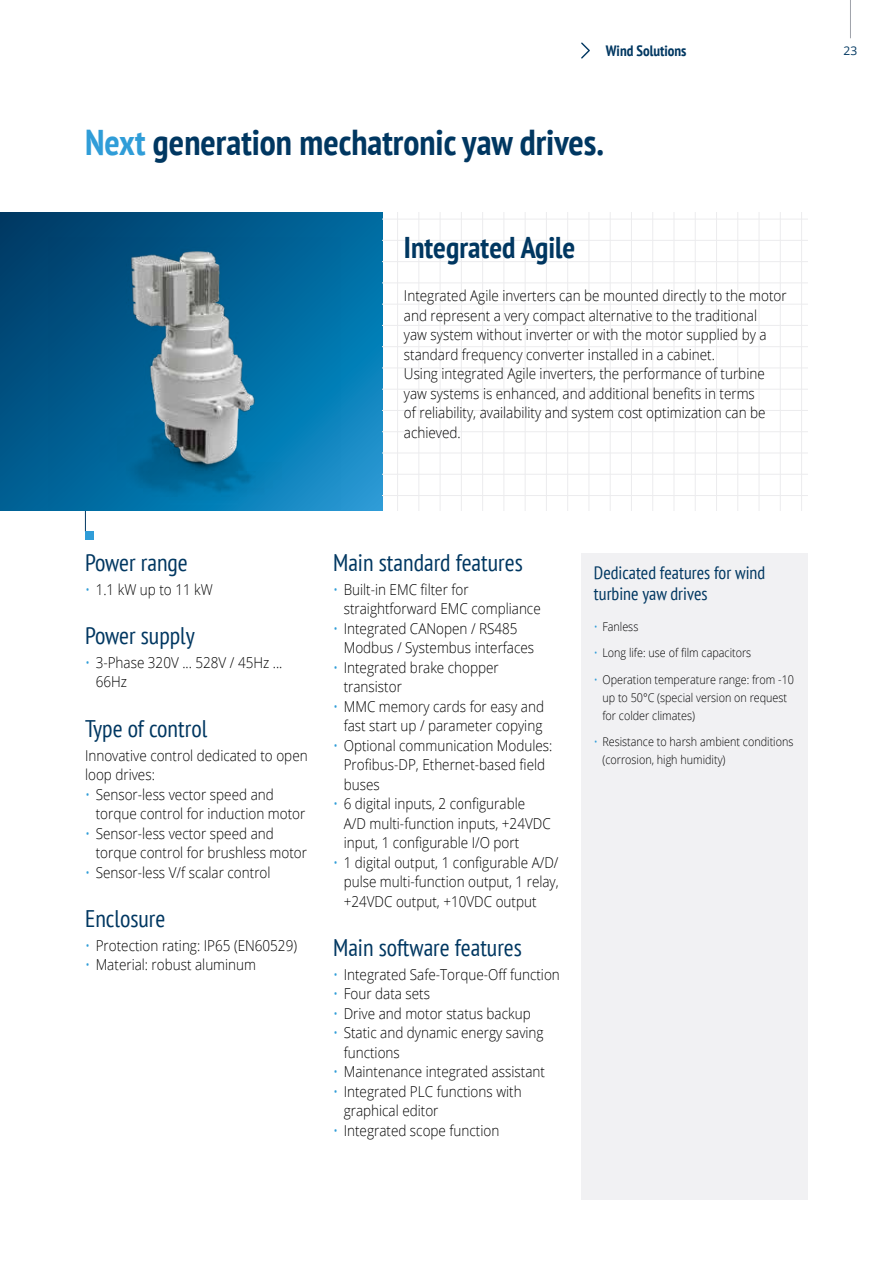
<style>
.page{position:relative;width:893px;height:1263px;background:#fff}
.page>*{position:absolute;margin:0;border:0;box-sizing:border-box;transform-origin:0 0}
.t1{font:700 condensed 36px "PT Sans";color:#003761}
.t2{font:700 condensed 30px "PT Sans";color:#003761}
.t3{font:condensed 24px "PT Sans";color:#003761}
.t4{font:condensed 18px/21px "PT Sans";color:#003761}
.t5{font:300 15px/19.5px "Open Sans";color:#000;scale:.9 1}
.t6{font:700 condensed 15px "PT Sans";color:#003761}
.t7{font:300 12px/18px "Open Sans";color:#000;scale:.9 1}
.t8{font:12px "Open Sans";color:#003761}
.s1{color:#309dd8}
</style>
<div class="page">
<hr style="left:850px;top:0;width:1px;height:38px;background:#9fa2aa">
<svg style="left:581px;top:42px;width:9px;height:17px"></svg>
<hr style="left:85px;top:498px;width:1px;height:33px;background:#003761">
<div style="left:85px;top:531px;width:9px;height:9px;background:#309dd8"></div>
<svg style="left:0;top:213px;width:383px;height:297px;background:#046295"></svg>
<hr style="left:397px;top:213px;width:1px;height:297px;background:#ececee">
<hr style="left:419px;top:213px;width:1px;height:297px;background:#ececee">
<hr style="left:440px;top:213px;width:1px;height:297px;background:#ececee">
<hr style="left:461px;top:213px;width:1px;height:297px;background:#ececee">
<hr style="left:482px;top:213px;width:1px;height:297px;background:#ececee">
<hr style="left:504px;top:213px;width:1px;height:297px;background:#ececee">
<hr style="left:525px;top:213px;width:1px;height:297px;background:#ececee">
<hr style="left:546px;top:213px;width:1px;height:297px;background:#ececee">
<hr style="left:567px;top:213px;width:1px;height:297px;background:#ececee">
<hr style="left:589px;top:213px;width:1px;height:297px;background:#ececee">
<hr style="left:610px;top:213px;width:1px;height:297px;background:#ececee">
<hr style="left:631px;top:213px;width:1px;height:297px;background:#ececee">
<hr style="left:652px;top:213px;width:1px;height:297px;background:#ececee">
<hr style="left:674px;top:213px;width:1px;height:297px;background:#ececee">
<hr style="left:695px;top:213px;width:1px;height:297px;background:#ececee">
<hr style="left:716px;top:213px;width:1px;height:297px;background:#ececee">
<hr style="left:737px;top:213px;width:1px;height:297px;background:#ececee">
<hr style="left:759px;top:213px;width:1px;height:297px;background:#ececee">
<hr style="left:780px;top:213px;width:1px;height:297px;background:#ececee">
<hr style="left:801px;top:213px;width:1px;height:297px;background:#ececee">
<hr style="left:383px;top:219px;width:425px;height:1px;background:#ececee">
<hr style="left:383px;top:240px;width:425px;height:1px;background:#ececee">
<hr style="left:383px;top:261px;width:425px;height:1px;background:#ececee">
<hr style="left:383px;top:283px;width:425px;height:1px;background:#ececee">
<hr style="left:383px;top:304px;width:425px;height:1px;background:#ececee">
<hr style="left:383px;top:325px;width:425px;height:1px;background:#ececee">
<hr style="left:383px;top:346px;width:425px;height:1px;background:#ececee">
<hr style="left:383px;top:368px;width:425px;height:1px;background:#ececee">
<hr style="left:383px;top:389px;width:425px;height:1px;background:#ececee">
<hr style="left:383px;top:410px;width:425px;height:1px;background:#ececee">
<hr style="left:383px;top:431px;width:425px;height:1px;background:#ececee">
<hr style="left:383px;top:453px;width:425px;height:1px;background:#ececee">
<hr style="left:383px;top:474px;width:425px;height:1px;background:#ececee">
<hr style="left:383px;top:495px;width:425px;height:1px;background:#ececee">
<div style="left:581px;top:553px;width:227px;height:646px;background:#f1f1f3"></div>
<img style="left:48px;top:238px;width:292px;height:271px">
<p class="t6" style="left:606px;top:41px;width:82px">Wind Solutions</p>
<p class="t8" style="left:844px;top:42px;width:15px">23</p>
<h1 class="t1" style="left:85px;top:118px;width:520px"><span class="s1">Next</span> generation mechatronic yaw drives.</h1>
<h2 class="t2" style="left:404px;top:228px;width:173px">Integrated Agile</h2>
<p class="t5" style="left:404px;top:285px;width:427px">Integrated Agile inverters can be mounted directly to the motor and represent a very compact alternative to the traditional<br>yaw system without inverter or with the motor supplied by a standard frequency converter installed in a cabinet.<br>Using integrated Agile inverters, the performance of turbine yaw systems is enhanced, and additional benefits in terms<br>of reliability, availability and system cost optimization can be achieved.</p>
<h3 class="t3" style="left:85px;top:547px;width:104px">Power range</h3>
<p class="t5" style="left:85px;top:579px;width:143px"><span class="s1">•</span> 1.1 kW up to 11 kW</p>
<h3 class="t3" style="left:85px;top:620px;width:111px">Power supply</h3>
<p class="t5" style="left:96px;top:652px;width:209px;text-indent:-11px"><span class="s1">•</span> 3-Phase 320V ... 528V / 45Hz ...<br>66Hz</p>
<h3 class="t3" style="left:85px;top:713px;width:124px">Type of control</h3>
<p class="t5" style="left:85px;top:745px;width:249px">Innovative control dedicated to open loop drives:</p>
<p class="t5" style="left:96px;top:784px;width:235px;text-indent:-11px"><span class="s1">•</span> Sensor-less vector speed and torque control for induction motor</p>
<p class="t5" style="left:96px;top:823px;width:236px;text-indent:-11px"><span class="s1">•</span> Sensor-less vector speed and torque control for brushless motor</p>
<p class="t5" style="left:85px;top:862px;width:208px"><span class="s1">•</span> Sensor-less V/f scalar control</p>
<h3 class="t3" style="left:85px;top:903px;width:82px">Enclosure</h3>
<p class="t5" style="left:85px;top:935px;width:237px"><span class="s1">•</span> Protection rating: IP65 (EN60529)</p>
<p class="t5" style="left:85px;top:955px;width:192px"><span class="s1">•</span> Material: robust aluminum</p>
<h3 class="t3" style="left:333px;top:547px;width:191px">Main standard features</h3>
<p class="t5" style="left:344px;top:579px;width:220px;text-indent:-11px"><span class="s1">•</span> Built-in EMC filter for straightforward EMC compliance</p>
<p class="t5" style="left:344px;top:618px;width:213px;text-indent:-11px"><span class="s1">•</span> Integrated CANopen / RS485<br>Modbus / Systembus interfaces</p>
<p class="t5" style="left:344px;top:657px;width:174px;text-indent:-11px"><span class="s1">•</span> Integrated brake chopper transistor</p>
<p class="t5" style="left:333px;top:696px;width:236px;text-align:center"><span class="s1">•</span> MMC memory cards for easy and fast start up / parameter copying</p>
<p class="t5" style="left:344px;top:735px;width:233px;text-indent:-11px"><span class="s1">•</span> Optional communication Modules:<br>Profibus-DP, Ethernet-based field buses</p>
<p class="t5" style="left:344px;top:793px;width:232px;text-indent:-11px"><span class="s1">•</span> 6 digital inputs, 2 configurable<br>A/D multi-function inputs, +24VDC input, 1 configurable I/O port</p>
<p class="t5" style="left:344px;top:852px;width:240px;text-align:justify;text-indent:-11px"><span class="s1">•</span> 1 digital output, 1 configurable A/D/ pulse multi-function output, 1 relay, +24VDC output, +10VDC output</p>
<h3 class="t3" style="left:333px;top:932px;width:190px">Main software features</h3>
<p class="t5" style="left:333px;top:964px;width:253px"><span class="s1">•</span> Integrated Safe-Torque-Off function</p>
<p class="t5" style="left:333px;top:984px;width:109px"><span class="s1">•</span> Four data sets</p>
<p class="t5" style="left:333px;top:1003px;width:221px"><span class="s1">•</span> Drive and motor status backup</p>
<p class="t5" style="left:344px;top:1023px;width:224px;text-indent:-11px"><span class="s1">•</span> Static and dynamic energy saving functions</p>
<p class="t5" style="left:333px;top:1062px;width:237px"><span class="s1">•</span> Maintenance integrated assistant</p>
<p class="t5" style="left:344px;top:1081px;width:199px;text-indent:-11px"><span class="s1">•</span> Integrated PLC functions with graphical editor</p>
<p class="t5" style="left:333px;top:1120px;width:186px"><span class="s1">•</span> Integrated scope function</p>
<p class="t4" style="left:594px;top:562px;width:173px">Dedicated features for wind turbine yaw drives</p>
<p class="t7" style="left:594px;top:617px;width:51px"><span class="s1">•</span> Fanless</p>
<p class="t7" style="left:594px;top:643px;width:176px"><span class="s1">•</span> Long life: use of film capacitors</p>
<p class="t7" style="left:602px;top:670px;width:214px;text-indent:-8px"><span class="s1">•</span> Operation temperature range: from -10 up to 50°C (special version on request for colder climates)</p>
<p class="t7" style="left:602px;top:732px;width:214px;text-indent:-8px"><span class="s1">•</span> Resistance to harsh ambient conditions (corrosion, high humidity)</p>
</div>
